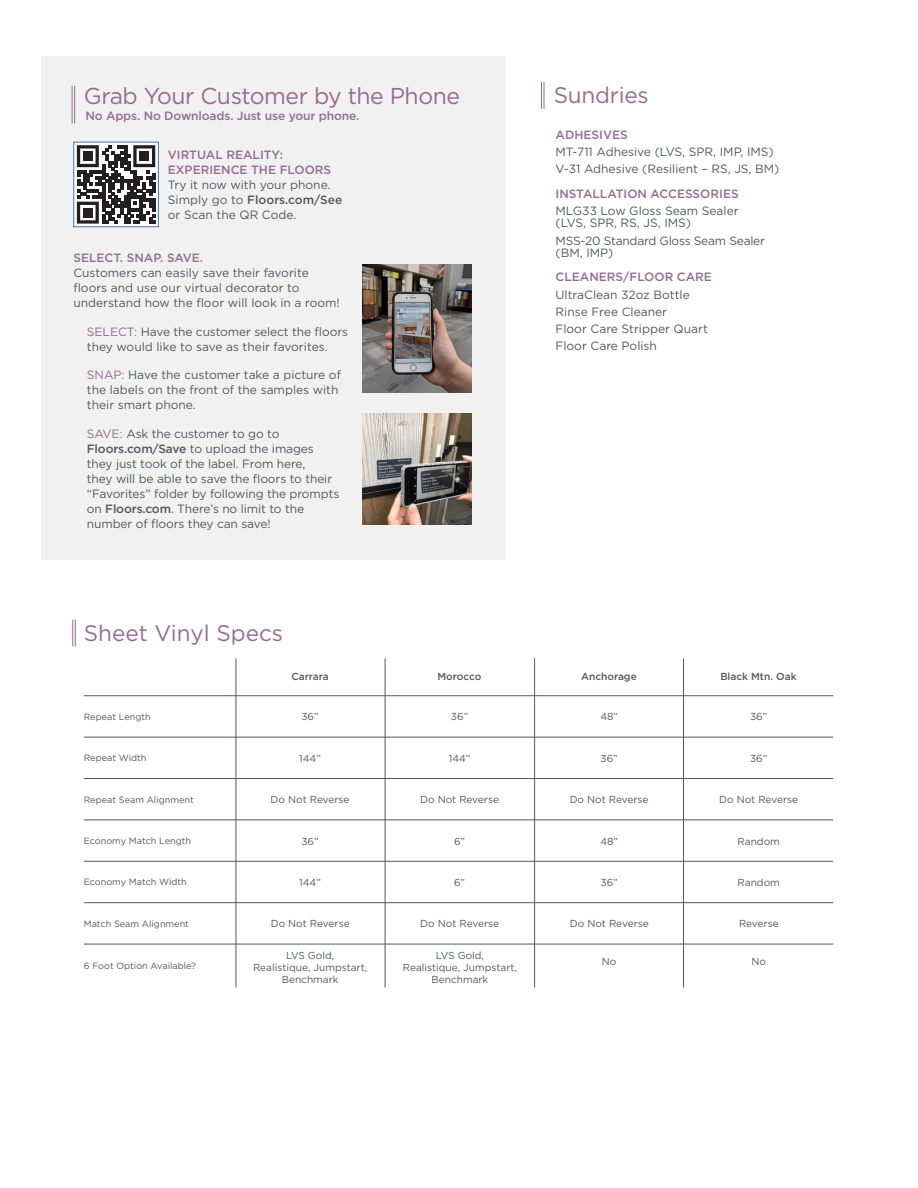
<style>
.page{position:relative;width:918px;height:1188px;background:#fff}
.page>*{position:absolute;margin:0;border:0;box-sizing:border-box;transform-origin:0 0}
.t1{font:22.95px "Gotham";letter-spacing:-.02em;color:#966b91}
.t2{font:22.5px "Gotham";color:#966b91}
.t3{font:12px/15px "Gotham";color:#535860}
.t4{font:500 12px/15px "Gotham";color:#966b91}
.t5{font:12px/12px "Gotham";letter-spacing:-.02em;color:#535860}
.t6{font:500 12px "Gotham";color:#535860}
.t7{font:10.2px/12.1px "Gotham";color:#535860;text-align:center}
.t8{font:500 10.05px "Gotham";color:#535860}
.t9{font:9.15px "Gotham";color:#535860}
.s1{font-weight:400}
.s2{color:#966b91}
.s3{font-weight:500}
</style>
<div class="page">
<svg style="left:541px;top:82px;width:4px;height:27px"></svg>
<svg style="left:72px;top:620px;width:4px;height:27px"></svg>
<hr style="left:236px;top:658px;width:1px;height:330px;background:#535860">
<hr style="left:84px;top:737px;width:749px;height:1px;background:#535860">
<hr style="left:84px;top:695px;width:749px;height:1px;background:#535860">
<hr style="left:84px;top:861px;width:749px;height:1px;background:#535860">
<hr style="left:84px;top:778px;width:749px;height:1px;background:#535860">
<hr style="left:84px;top:902px;width:749px;height:1px;background:#535860">
<hr style="left:84px;top:820px;width:749px;height:1px;background:#535860">
<hr style="left:84px;top:944px;width:749px;height:1px;background:#535860">
<hr style="left:534px;top:658px;width:1px;height:330px;background:#535860">
<hr style="left:683px;top:658px;width:1px;height:330px;background:#535860">
<hr style="left:385px;top:658px;width:1px;height:330px;background:#535860">
<div style="left:41px;top:56px;width:465px;height:503px;background:#f1f1f2"></div>
<hr style="left:72px;top:86px;width:1px;height:38px;background:#966b91">
<hr style="left:74px;top:86px;width:1px;height:38px;background:#966b91">
<svg style="left:75px;top:144px;width:82px;height:81px"></svg>
<svg style="left:77px;top:145px;width:78px;height:79px"></svg>
<div style="left:83px;top:151px;width:10px;height:10px;background:#231f20"></div>
<div style="left:140px;top:151px;width:9px;height:10px;background:#231f20"></div>
<div style="left:83px;top:208px;width:10px;height:9px;background:#231f20"></div>
<div style="left:73px;top:142px;width:86px;height:85px;border:1px solid #4c759f"></div>
<img style="left:363px;top:265px;width:109px;height:127px">
<img style="left:363px;top:413px;width:109px;height:112px">
<p class="t1" style="left:84px;top:81px;width:378px">Grab Your Customer by the Phone</p>
<p class="t4" style="left:85px;top:108px;width:275px">No Apps. No Downloads. Just use your phone.</p>
<p class="t4" style="left:168px;top:148px;width:165px">VIRTUAL REALITY:<br>EXPERIENCE THE FLOORS</p>
<p class="t3" style="left:168px;top:177px;width:164px">Try it now with your phone.</p>
<p class="t6" style="left:168px;top:192px;width:176px"><span class="s1">Simply go to</span> Floors.com/See</p>
<p class="t3" style="left:168px;top:207px;width:130px">or Scan the QR Code.</p>
<p class="t4" style="left:73px;top:250px;width:131px">SELECT. SNAP. SAVE.</p>
<p class="t3" style="left:73px;top:265px;width:237px">Customers can easily save their favorite</p>
<p class="t3" style="left:73px;top:280px;width:228px">floors and use our virtual decorator to</p>
<p class="t3" style="left:73px;top:295px;width:268px">understand how the floor will look in a room!</p>
<p class="t3" style="left:87px;top:324px;width:263px"><span class="s2">SELECT:</span> Have the customer select the floors they would like to save as their favorites.</p>
<p class="t3" style="left:87px;top:367px;width:256px"><span class="s2">SNAP:</span> Have the customer take a picture of the labels on the front of the samples with their smart phone.</p>
<p class="t3" style="left:87px;top:426px;width:254px"><span class="s2">SAVE:</span> Ask the customer to go to <span class="s3">Floors.com/Save</span> to upload the images they just took of the label. From here,<br>they will be able to save the floors to their “Favorites” folder by following the prompts on <span class="s3">Floors.com</span>. There’s no limit to the number of floors they can save!</p>
<p class="t2" style="left:84px;top:619px;width:201px">Sheet Vinyl Specs</p>
<p class="t2" style="left:554px;top:80px;width:97px">Sundries</p>
<p class="t4" style="left:556px;top:127px;width:74px">ADHESIVES</p>
<p class="t3" style="left:556px;top:144px;width:220px">MT-711 Adhesive (LVS, SPR, IMP, IMS)</p>
<p class="t3" style="left:556px;top:161px;width:225px">V-31 Adhesive (Resilient – RS, JS, BM)</p>
<p class="t4" style="left:556px;top:186px;width:185px">INSTALLATION ACCESSORIES</p>
<p class="t3" style="left:556px;top:205px;width:185px;line-height:12px">MLG33 Low Gloss Seam Sealer (LVS, SPR, RS, JS, IMS)</p>
<p class="t5" style="left:556px;top:234px;width:211px">MSS-20 Standard Gloss Seam Sealer (BM, IMP)</p>
<p class="t4" style="left:556px;top:269px;width:158px">CLEANERS/FLOOR CARE</p>
<p class="t3" style="left:556px;top:287px;width:136px">UltraClean 32oz Bottle</p>
<p class="t3" style="left:556px;top:304px;width:113px">Rinse Free Cleaner</p>
<p class="t3" style="left:556px;top:321px;width:154px">Floor Care Stripper Quart</p>
<p class="t3" style="left:556px;top:338px;width:103px">Floor Care Polish</p>
<p class="t9" style="left:84px;top:711px;width:68px">Repeat Length</p>
<p class="t9" style="left:84px;top:752px;width:64px">Repeat Width</p>
<p class="t9" style="left:84px;top:794px;width:111px">Repeat Seam Alignment</p>
<p class="t9" style="left:84px;top:835px;width:109px">Economy Match Length</p>
<p class="t9" style="left:84px;top:876px;width:105px">Economy Match Width</p>
<p class="t9" style="left:84px;top:918px;width:107px">Match Seam Alignment</p>
<p class="t9" style="left:84px;top:960px;width:114px">6 Foot Option Available?</p>
<p class="t8" style="left:291px;top:670px;width:39px">Carrara</p>
<p class="t8" style="left:438px;top:670px;width:45px">Morocco</p>
<p class="t8" style="left:581px;top:670px;width:57px">Anchorage</p>
<p class="t8" style="left:720px;top:670px;width:78px">Black Mtn. Oak</p>
<p class="t7" style="left:301px;top:710px;width:19px">36”</p>
<p class="t7" style="left:451px;top:710px;width:19px">36”</p>
<p class="t7" style="left:600px;top:710px;width:19px">48”</p>
<p class="t7" style="left:750px;top:710px;width:19px">36”</p>
<p class="t7" style="left:299px;top:752px;width:23px">144”</p>
<p class="t7" style="left:449px;top:752px;width:23px">144”</p>
<p class="t7" style="left:601px;top:752px;width:19px">36”</p>
<p class="t7" style="left:750px;top:752px;width:19px">36”</p>
<p class="t7" style="left:271px;top:793px;width:80px">Do Not Reverse</p>
<p class="t7" style="left:420px;top:793px;width:80px">Do Not Reverse</p>
<p class="t7" style="left:570px;top:793px;width:80px">Do Not Reverse</p>
<p class="t7" style="left:719px;top:793px;width:80px">Do Not Reverse</p>
<p class="t7" style="left:301px;top:835px;width:19px">36”</p>
<p class="t7" style="left:454px;top:835px;width:13px">6”</p>
<p class="t7" style="left:600px;top:835px;width:19px">48”</p>
<p class="t7" style="left:738px;top:835px;width:44px">Random</p>
<p class="t7" style="left:299px;top:876px;width:23px">144”</p>
<p class="t7" style="left:454px;top:876px;width:13px">6”</p>
<p class="t7" style="left:601px;top:876px;width:19px">36”</p>
<p class="t7" style="left:738px;top:876px;width:44px">Random</p>
<p class="t7" style="left:271px;top:918px;width:80px">Do Not Reverse</p>
<p class="t7" style="left:420px;top:918px;width:80px">Do Not Reverse</p>
<p class="t7" style="left:570px;top:918px;width:80px">Do Not Reverse</p>
<p class="t7" style="left:739px;top:918px;width:41px">Reverse</p>
<p class="t7" style="left:602px;top:956px;width:16px">No</p>
<p class="t7" style="left:752px;top:956px;width:16px">No</p>
<p class="t7" style="left:253px;top:949px;width:116px">LVS Gold,<br>Realistique, Jumpstart,<br>Benchmark</p>
<p class="t7" style="left:403px;top:949px;width:116px">LVS Gold,<br>Realistique, Jumpstart,<br>Benchmark</p>
</div>
